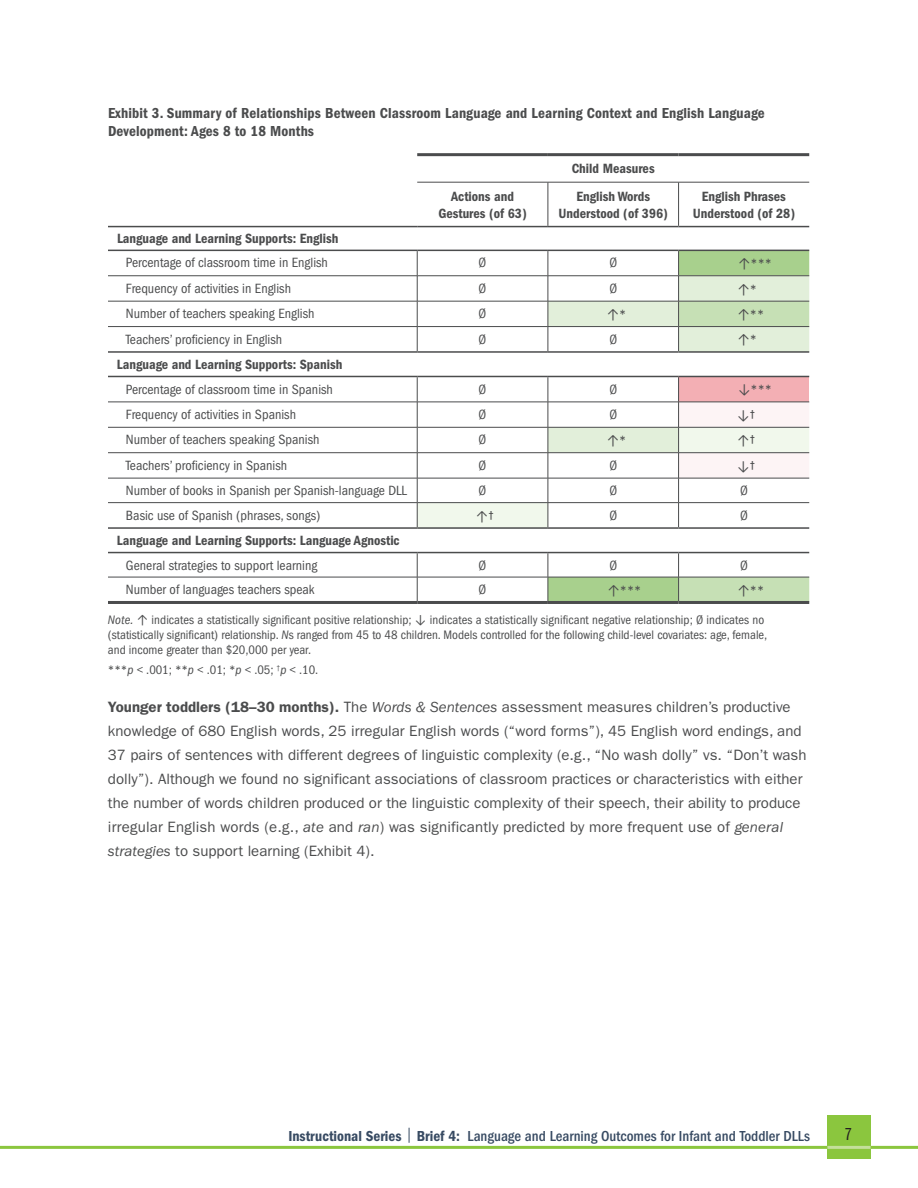
<style>
.page{position:relative;width:918px;height:1188px;background:#fff}
.page>*{position:absolute;margin:0;border:0;box-sizing:border-box;transform-origin:0 0}
.t1{font:18px "ITC Franklin Gothic Std Bk Cp";color:#231f20}
.Paragraph{font:15px/24px "ITC Franklin Gothic Std";color:#4b4c4d}
.Table_Title{font:15px/18px "ITC Franklin Gothic Std Dm Cd";letter-spacing:.01em;color:#4b4c4d}
.t2{font:500 condensed 15px "ITC Franklin Gothic Std";color:#374a62}
.Table_Text{font:condensed 13.8px "ITC Franklin Gothic Std";color:#4b4c4d}
.Table_Text-2{font:13.8px "ITC Franklin Gothic Std Dm Cd";color:#4b4c4d}
.Table_Column_Head{font:13.8px/16.8px "ITC Franklin Gothic Std Dm Cd";color:#4b4c4d;text-align:center}
.Table_Text-3{font:13.8px "Calibri";color:#4b4c4d}
.Figure_Note{font:condensed 12.75px/15.3px "ITC Franklin Gothic Std";color:#4b4c4d}
.s1{font-family:"Calibri";font-stretch:normal}
.s2{font-family:"ITC Franklin Gothic Std";font-stretch:condensed}
.s3{font-style:italic}
.s4{font-weight:600}
.s5{font-family:"ITC Franklin Gothic Std Dm Cd";font-weight:400;font-stretch:normal}
.s6{font-family:"ITC Franklin Gothic Std Bk X Cp";font-weight:400;font-stretch:normal}
</style>
<div class="page">
<div style="left:827px;top:1115px;width:44px;height:44px;background:#8bc63e"></div>
<hr style="left:0;top:1146px;width:918px;height:3px;background:#8bc63e">
<hr style="left:827px;top:1146px;width:44px;height:3px;background:#c4df9b">
<svg style="left:108px;top:225px;width:309px;height:1px"></svg>
<hr style="left:108px;top:226px;width:309px;height:1px;background:#4b4c4d">
<hr style="left:417px;top:153px;width:131px;height:3px;background:#4b4c4d">
<hr style="left:548px;top:153px;width:131px;height:3px;background:#4b4c4d">
<hr style="left:679px;top:153px;width:130px;height:3px;background:#4b4c4d">
<hr style="left:417px;top:182px;width:131px;height:1px;background:#4b4c4d">
<hr style="left:417px;top:226px;width:131px;height:1px;background:#4b4c4d">
<hr style="left:548px;top:182px;width:1px;height:44px;background:#4b4c4d">
<hr style="left:548px;top:182px;width:131px;height:1px;background:#4b4c4d">
<hr style="left:548px;top:226px;width:131px;height:1px;background:#4b4c4d">
<hr style="left:678px;top:182px;width:1px;height:44px;background:#4b4c4d">
<hr style="left:679px;top:182px;width:130px;height:1px;background:#4b4c4d">
<hr style="left:679px;top:226px;width:130px;height:1px;background:#4b4c4d">
<hr style="left:108px;top:250px;width:309px;height:1px;background:#4b4c4d">
<hr style="left:417px;top:250px;width:131px;height:1px;background:#4b4c4d">
<hr style="left:548px;top:250px;width:131px;height:1px;background:#4b4c4d">
<hr style="left:679px;top:250px;width:130px;height:1px;background:#4b4c4d">
<hr style="left:108px;top:351px;width:309px;height:2px;background:#4b4c4d">
<hr style="left:108px;top:376px;width:309px;height:1px;background:#4b4c4d">
<hr style="left:108px;top:527px;width:309px;height:2px;background:#4b4c4d">
<hr style="left:108px;top:552px;width:309px;height:1px;background:#4b4c4d">
<hr style="left:108px;top:275px;width:309px;height:1px;background:#4b4c4d">
<hr style="left:108px;top:301px;width:309px;height:1px;background:#4b4c4d">
<hr style="left:108px;top:326px;width:309px;height:1px;background:#4b4c4d">
<hr style="left:108px;top:402px;width:309px;height:1px;background:#4b4c4d">
<hr style="left:108px;top:427px;width:309px;height:1px;background:#4b4c4d">
<hr style="left:108px;top:452px;width:309px;height:1px;background:#4b4c4d">
<hr style="left:108px;top:478px;width:309px;height:1px;background:#4b4c4d">
<hr style="left:108px;top:502px;width:309px;height:1px;background:#4b4c4d">
<hr style="left:108px;top:577px;width:309px;height:1px;background:#4b4c4d">
<svg style="left:417px;top:251px;width:392px;height:350px"></svg>
<hr style="left:108px;top:601px;width:309px;height:3px;background:#4b4c4d">
<hr style="left:417px;top:601px;width:131px;height:3px;background:#4b4c4d">
<hr style="left:548px;top:601px;width:131px;height:3px;background:#4b4c4d">
<hr style="left:679px;top:601px;width:130px;height:3px;background:#4b4c4d">
<p class="Table_Title" style="left:108px;top:104px;width:658px">Exhibit 3. Summary of Relationships Between Classroom Language and Learning Context and English Language<br>Development: Ages 8 to 18 Months</p>
<p class="Table_Column_Head" style="left:572px;top:160px;width:84px">Child Measures</p>
<p class="Table_Column_Head" style="left:438px;top:188px;width:90px">Actions and<br>Gestures (of 63)</p>
<p class="Table_Column_Head" style="left:559px;top:188px;width:111px">English Words<br>Understood (of 396)</p>
<p class="Table_Column_Head" style="left:693px;top:188px;width:104px">English Phrases<br>Understood (of 28)</p>
<p class="Table_Text-2" style="left:117px;top:230px;width:223px">Language and Learning Supports: English</p>
<p class="Table_Text" style="left:126px;top:255px;width:204px">Percentage of classroom time in English</p>
<p class="Table_Text" style="left:479px;top:255px;width:9px">Ø</p>
<p class="Table_Text" style="left:609px;top:255px;width:9px">Ø</p>
<p class="Table_Text" style="left:738px;top:256px;width:35px"><span class="s1">↑</span>***</p>
<p class="Table_Text" style="left:126px;top:280px;width:167px">Frequency of activities in English</p>
<p class="Table_Text" style="left:479px;top:280px;width:9px">Ø</p>
<p class="Table_Text" style="left:609px;top:280px;width:9px">Ø</p>
<p class="Table_Text-3" style="left:737px;top:281px;width:21px">↑<span class="s2">*</span></p>
<p class="Table_Text" style="left:126px;top:306px;width:190px">Number of teachers speaking English</p>
<p class="Table_Text" style="left:479px;top:306px;width:9px">Ø</p>
<p class="Table_Text-3" style="left:607px;top:306px;width:21px">↑<span class="s2">*</span></p>
<p class="Table_Text" style="left:737px;top:307px;width:28px"><span class="s1">↑</span>**</p>
<p class="Table_Text" style="left:126px;top:331px;width:158px">Teachers’ proficiency in English</p>
<p class="Table_Text" style="left:479px;top:331px;width:9px">Ø</p>
<p class="Table_Text" style="left:609px;top:331px;width:9px">Ø</p>
<p class="Table_Text-3" style="left:737px;top:331px;width:21px">↑<span class="s2">*</span></p>
<p class="Table_Text-2" style="left:117px;top:357px;width:227px">Language and Learning Supports: Spanish</p>
<p class="Table_Text" style="left:126px;top:381px;width:208px">Percentage of classroom time in Spanish</p>
<p class="Table_Text" style="left:479px;top:381px;width:9px">Ø</p>
<p class="Table_Text" style="left:609px;top:381px;width:9px">Ø</p>
<p class="Table_Text" style="left:738px;top:382px;width:35px"><span class="s1">↓</span>***</p>
<p class="Table_Text" style="left:126px;top:407px;width:172px">Frequency of activities in Spanish</p>
<p class="Table_Text" style="left:479px;top:407px;width:9px">Ø</p>
<p class="Table_Text" style="left:609px;top:407px;width:9px">Ø</p>
<p class="Table_Text-3" style="left:737px;top:407px;width:19px">↓<sup>†</sup></p>
<p class="Table_Text" style="left:126px;top:432px;width:195px">Number of teachers speaking Spanish</p>
<p class="Table_Text" style="left:479px;top:432px;width:9px">Ø</p>
<p class="Table_Text-3" style="left:607px;top:432px;width:21px">↑<span class="s2">*</span></p>
<p class="Table_Text-3" style="left:737px;top:432px;width:19px">↑<sup>†</sup></p>
<p class="Table_Text" style="left:126px;top:457px;width:163px">Teachers’ proficiency in Spanish</p>
<p class="Table_Text" style="left:479px;top:457px;width:9px">Ø</p>
<p class="Table_Text" style="left:609px;top:457px;width:9px">Ø</p>
<p class="Table_Text-3" style="left:737px;top:457px;width:19px">↓<sup>†</sup></p>
<p class="Table_Text" style="left:126px;top:483px;width:283px">Number of books in Spanish per Spanish-language DLL</p>
<p class="Table_Text" style="left:479px;top:483px;width:9px">Ø</p>
<p class="Table_Text" style="left:609px;top:483px;width:9px">Ø</p>
<p class="Table_Text" style="left:740px;top:483px;width:9px">Ø</p>
<p class="Table_Text" style="left:126px;top:507px;width:196px">Basic use of Spanish (phrases, songs)</p>
<p class="Table_Text-3" style="left:476px;top:507px;width:19px">↑<sup>†</sup></p>
<p class="Table_Text" style="left:609px;top:507px;width:9px">Ø</p>
<p class="Table_Text" style="left:740px;top:507px;width:9px">Ø</p>
<p class="Table_Text-2" style="left:117px;top:533px;width:284px">Language and Learning Supports: Language Agnostic</p>
<p class="Table_Text" style="left:126px;top:557px;width:193px">General strategies to support learning</p>
<p class="Table_Text" style="left:479px;top:557px;width:9px">Ø</p>
<p class="Table_Text" style="left:609px;top:557px;width:9px">Ø</p>
<p class="Table_Text" style="left:740px;top:557px;width:9px">Ø</p>
<p class="Table_Text" style="left:126px;top:582px;width:190px">Number of languages teachers speak</p>
<p class="Table_Text" style="left:479px;top:582px;width:9px">Ø</p>
<p class="Table_Text" style="left:607px;top:583px;width:35px"><span class="s1">↑</span>***</p>
<p class="Table_Text" style="left:737px;top:583px;width:28px"><span class="s1">↑</span>**</p>
<p class="Figure_Note" style="left:108px;top:612px;width:661px"><span class="s3">Note.</span> <span class="s1">↑</span> indicates a statistically significant positive relationship; <span class="s1">↓</span> indicates a statistically significant negative relationship; Ø indicates no (statistically significant) relationship. <span class="s3">N</span>s ranged from 45 to 48 children. Models controlled for the following child-level covariates: age, female, and income greater than $20,000 per year.</p>
<p class="Figure_Note" style="left:108px;top:662px;width:212px">***<span class="s3">p</span> &lt; .001; **<span class="s3">p</span> &lt; .01; *<span class="s3">p</span> &lt; .05; <sup>†</sup><span class="s3">p</span> &lt; .10.</p>
<p class="Paragraph" style="left:108px;top:695px;width:700px"><span class="s4">Younger toddlers (18–30 months).</span> The <span class="s3">Words &amp; Sentences</span> assessment measures children’s productive knowledge of 680 English words, 25 irregular English words (“word forms”), 45 English word endings, and 37 pairs of sentences with different degrees of linguistic complexity (e.g., “No wash dolly” vs. “Don’t wash dolly”). Although we found no significant associations of classroom practices or characteristics with either the number of words children produced or the linguistic complexity of their speech, their ability to produce irregular English words (e.g., <span class="s3">ate</span> and <span class="s3">ran</span>) was significantly predicted by more frequent use of <span class="s3">general strategies</span> to support learning (Exhibit 4).</p>
<p class="t2" style="left:288px;top:1127px;width:523px"><span class="s5">Instructional Series</span> <span class="s6">|</span> <span class="s5">Brief 4:</span> Language and Learning Outcomes for Infant and Toddler DLLs</p>
<p class="t1" style="left:844px;top:1124px;width:9px">7</p>
</div>
